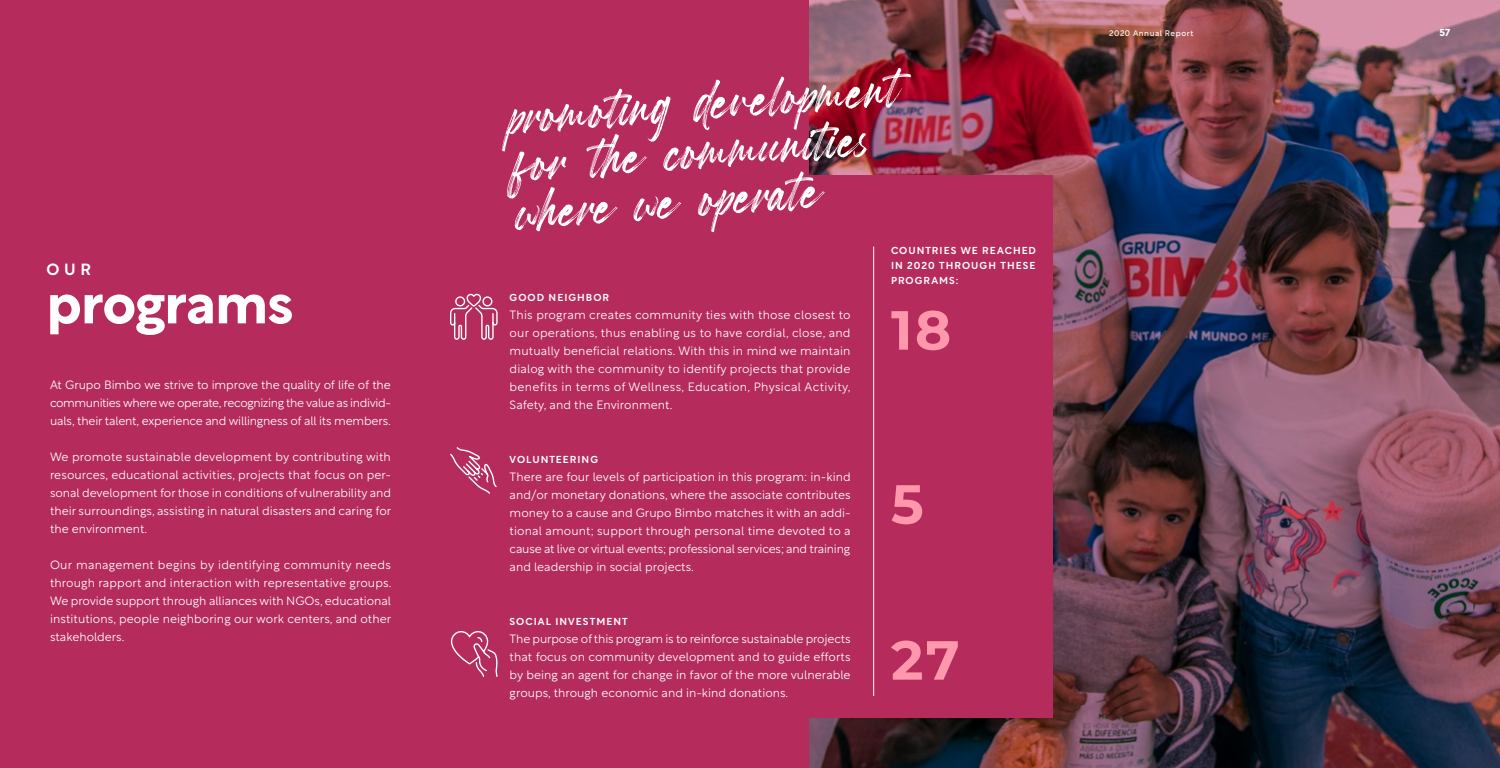
<style>
.page{position:relative;width:1500px;height:768px;background:#fff}
.page>*{position:absolute;margin:0;border:0;box-sizing:border-box;transform-origin:0 0}
.t1{font:70px "Garland";color:#fff}
.t2{font:700 55px "Rotunda";letter-spacing:-.015em;color:#fff}
.t3{font:700 55px "Montserrat";color:#ff97ad}
.t4{font:500 16px "Rotunda";color:#fff}
.t5{font:300 12px/18px "Rotunda";color:#fff;text-align:justify}
.t6{font:500 10px/15px "Rotunda";letter-spacing:.105em;color:#fff;text-align:justify}
.t7{font:700 10px "Rotunda";color:#fff}
.t8{font:8px "Rotunda";letter-spacing:.065em;color:#fff}
</style>
<div class="page">
<img style="left:809px;top:0;width:691px;height:768px">
<div style="left:0;top:0;width:809px;height:768px;background:#b52b5b"></div>
<div style="left:0;top:176px;width:1052px;height:542px;background:#b52b5b"></div>
<svg style="left:450px;top:447px;width:47px;height:47px"></svg>
<svg style="left:450px;top:631px;width:48px;height:46px"></svg>
<svg style="left:450px;top:293px;width:48px;height:47px"></svg>
<hr style="left:873px;top:247px;width:1px;height:449px;background:#fff">
<h3 class="t4" style="left:46px;top:257px;width:46px">OUR</h3>
<h2 class="t2" style="left:46px;top:259px;width:249px">programs</h2>
<p class="t5" style="left:50px;top:375px;width:343px">At Grupo Bimbo we strive to improve the quality of life of the communities where we operate, recognizing the value as individ&shy;uals, their talent, experience and willingness of all its members.</p>
<p class="t5" style="left:50px;top:447px;width:343px">We promote sustainable development by contributing with resources, educational activities, projects that focus on per&shy;sonal development for those in conditions of vulnerability and their surroundings, assisting in natural disasters and caring for the environment.</p>
<p class="t5" style="left:50px;top:555px;width:343px">Our management begins by identifying community needs through rapport and interaction with representative groups.<br>We provide support through alliances with NGOs, educational institutions, people neighboring our work centers, and other stakeholders.</p>
<h1 class="t1" style="left:508px;top:83px;width:392px;rotate:-4deg">promoting development</h1>
<h1 class="t1" style="left:511px;top:130px;width:359px;rotate:-4deg">for the communities</h1>
<h1 class="t1" style="left:515px;top:178px;width:306px;rotate:-4deg">where we operate</h1>
<p class="t6" style="left:510px;top:289px;width:101px">GOOD NEIGHBOR</p>
<p class="t5" style="left:510px;top:305px;width:343px">This program creates community ties with those closest to our operations, thus enabling us to have cordial, close, and mutually beneficial relations. With this in mind we maintain dialog with the community to identify projects that provide benefits in terms of Wellness, Education, Physical Activity, Safety, and the Environment.</p>
<p class="t6" style="left:510px;top:451px;width:90px">VOLUNTEERING</p>
<p class="t5" style="left:510px;top:467px;width:343px">There are four levels of participation in this program: in-kind and/or monetary donations, where the associate contributes money to a cause and Grupo Bimbo matches it with an addi&shy;tional amount; support through personal time devoted to a cause at live or virtual events; professional services; and training and leadership in social projects.</p>
<p class="t6" style="left:510px;top:613px;width:120px">SOCIAL INVESTMENT</p>
<p class="t5" style="left:510px;top:629px;width:343px">The purpose of this program is to reinforce sustainable projects that focus on community development and to guide efforts by being an agent for change in favor of the more vulnerable groups, through economic and in-kind donations.</p>
<p class="t6" style="left:891px;top:242px;width:147px">COUNTRIES WE REACHED IN 2020 THROUGH THESE PROGRAMS:</p>
<h2 class="t3" style="left:891px;top:291px;width:62px">18</h2>
<h2 class="t3" style="left:891px;top:465px;width:34px">5</h2>
<h2 class="t3" style="left:891px;top:621px;width:70px">27</h2>
<p class="t8" style="left:1109px;top:26px;width:86px">2020 Annual Report</p>
<p class="t7" style="left:1439px;top:25px;width:12px">57</p>
</div>
